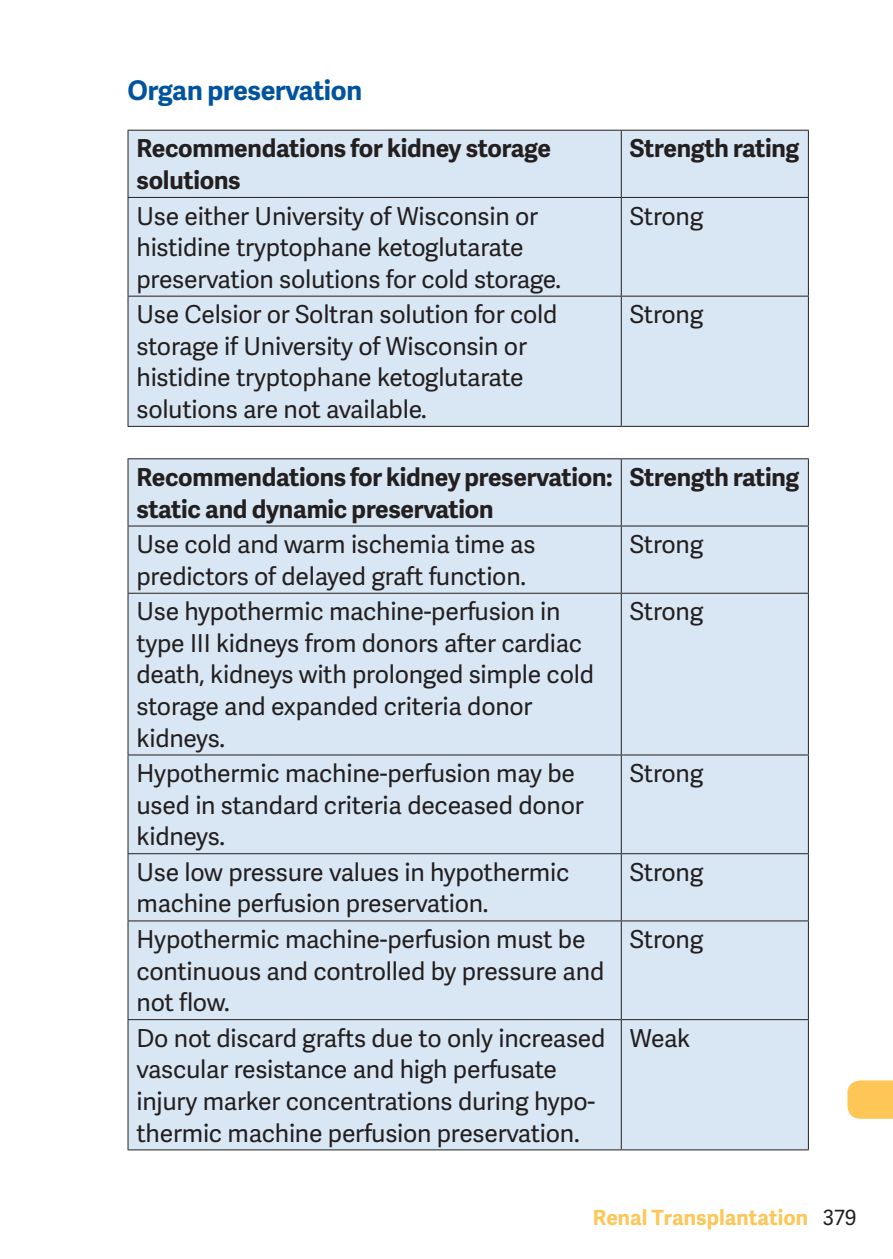
<style>
.page{position:relative;width:893px;height:1259px;background:#fff}
.page>*{position:absolute;margin:0;border:0;box-sizing:border-box;transform-origin:0 0}
.t1{font:700 27px "Adelle Sans";letter-spacing:-.01em;color:#01539e}
.t2{font:24.6px/31.5px "Adelle Sans";letter-spacing:-.01em;color:#231f20}
.t3{font:700 24.6px/31.5px "Adelle Sans";letter-spacing:-.01em;color:#231f20}
.t4{font:700 21px "Adelle Sans";color:#fec657}
.s1{font-weight:400;color:#231f20}
</style>
<div class="page">
<svg style="left:847px;top:1080px;width:46px;height:38px;background:#fec960"></svg>
<div style="left:129px;top:131px;width:679px;height:295px;background:#d9e7f4"></div>
<hr style="left:621px;top:131px;width:1px;height:66px;background:#231f20">
<hr style="left:128px;top:197px;width:493px;height:1px;background:#231f20">
<hr style="left:621px;top:197px;width:188px;height:1px;background:#231f20">
<hr style="left:621px;top:198px;width:1px;height:98px;background:#231f20">
<hr style="left:128px;top:296px;width:493px;height:1px;background:#231f20">
<hr style="left:621px;top:296px;width:188px;height:1px;background:#231f20">
<hr style="left:621px;top:296px;width:1px;height:130px;background:#231f20">
<hr style="left:128px;top:426px;width:493px;height:1px;background:#231f20">
<hr style="left:621px;top:426px;width:188px;height:1px;background:#231f20">
<hr style="left:128px;top:130px;width:493px;height:1px;background:#231f20">
<hr style="left:127px;top:131px;width:2px;height:66px;background:#231f20">
<hr style="left:621px;top:130px;width:188px;height:1px;background:#231f20">
<hr style="left:808px;top:131px;width:1px;height:66px;background:#231f20">
<hr style="left:127px;top:198px;width:2px;height:98px;background:#231f20">
<hr style="left:808px;top:198px;width:1px;height:98px;background:#231f20">
<hr style="left:127px;top:296px;width:2px;height:130px;background:#231f20">
<hr style="left:808px;top:296px;width:1px;height:130px;background:#231f20">
<div style="left:129px;top:459px;width:679px;height:690px;background:#d9e7f4"></div>
<hr style="left:621px;top:459px;width:1px;height:66px;background:#231f20">
<hr style="left:128px;top:525px;width:493px;height:1px;background:#231f20">
<hr style="left:621px;top:525px;width:188px;height:1px;background:#231f20">
<hr style="left:621px;top:526px;width:1px;height:67px;background:#231f20">
<hr style="left:128px;top:593px;width:493px;height:1px;background:#231f20">
<hr style="left:621px;top:593px;width:188px;height:1px;background:#231f20">
<hr style="left:621px;top:593px;width:1px;height:161px;background:#231f20">
<hr style="left:128px;top:754px;width:493px;height:1px;background:#231f20">
<hr style="left:621px;top:754px;width:188px;height:1px;background:#231f20">
<hr style="left:621px;top:755px;width:1px;height:98px;background:#231f20">
<hr style="left:128px;top:853px;width:493px;height:1px;background:#231f20">
<hr style="left:621px;top:853px;width:188px;height:1px;background:#231f20">
<hr style="left:621px;top:854px;width:1px;height:66px;background:#231f20">
<hr style="left:128px;top:920px;width:493px;height:1px;background:#231f20">
<hr style="left:621px;top:920px;width:188px;height:1px;background:#231f20">
<hr style="left:621px;top:921px;width:1px;height:98px;background:#231f20">
<hr style="left:128px;top:1019px;width:493px;height:1px;background:#231f20">
<hr style="left:621px;top:1019px;width:188px;height:1px;background:#231f20">
<hr style="left:621px;top:1020px;width:1px;height:129px;background:#231f20">
<hr style="left:128px;top:1149px;width:493px;height:1px;background:#231f20">
<hr style="left:621px;top:1149px;width:188px;height:1px;background:#231f20">
<hr style="left:128px;top:458px;width:493px;height:1px;background:#231f20">
<hr style="left:127px;top:459px;width:2px;height:66px;background:#231f20">
<hr style="left:621px;top:458px;width:188px;height:1px;background:#231f20">
<hr style="left:808px;top:459px;width:1px;height:66px;background:#231f20">
<hr style="left:127px;top:526px;width:2px;height:67px;background:#231f20">
<hr style="left:808px;top:526px;width:1px;height:67px;background:#231f20">
<hr style="left:127px;top:593px;width:2px;height:161px;background:#231f20">
<hr style="left:808px;top:593px;width:1px;height:161px;background:#231f20">
<hr style="left:127px;top:755px;width:2px;height:98px;background:#231f20">
<hr style="left:808px;top:755px;width:1px;height:98px;background:#231f20">
<hr style="left:127px;top:854px;width:2px;height:66px;background:#231f20">
<hr style="left:808px;top:854px;width:1px;height:66px;background:#231f20">
<hr style="left:127px;top:921px;width:2px;height:98px;background:#231f20">
<hr style="left:808px;top:921px;width:1px;height:98px;background:#231f20">
<hr style="left:127px;top:1020px;width:2px;height:129px;background:#231f20">
<hr style="left:808px;top:1020px;width:1px;height:129px;background:#231f20">
<p class="t1" style="left:128px;top:70px;width:236px">Organ preservation</p>
<p class="t3" style="left:137px;top:132px;width:416px">Recommendations for kidney storage solutions</p>
<p class="t3" style="left:630px;top:132px;width:171px">Strength rating</p>
<p class="t2" style="left:137px;top:199px;width:426px">Use either University of Wisconsin or histidine tryptophane ketoglutarate preservation solutions for cold storage.</p>
<p class="t2" style="left:630px;top:199px;width:75px">Strong</p>
<p class="t2" style="left:137px;top:298px;width:422px">Use Celsior or Soltran solution for cold storage if University of Wisconsin or histidine tryptophane ketoglutarate solutions are not available.</p>
<p class="t2" style="left:630px;top:298px;width:75px">Strong</p>
<p class="t3" style="left:137px;top:460px;width:478px">Recommendations for kidney preservation: static and dynamic preservation</p>
<p class="t3" style="left:630px;top:460px;width:171px">Strength rating</p>
<p class="t2" style="left:137px;top:528px;width:400px">Use cold and warm ischemia time as predictors of delayed graft function.</p>
<p class="t2" style="left:630px;top:528px;width:75px">Strong</p>
<p class="t2" style="left:137px;top:595px;width:459px">Use hypothermic machine-perfusion in type III kidneys from donors after cardiac death, kidneys with prolonged simple cold storage and expanded criteria donor kidneys.</p>
<p class="t2" style="left:630px;top:595px;width:75px">Strong</p>
<p class="t2" style="left:137px;top:757px;width:449px">Hypothermic machine-perfusion may be used in standard criteria deceased donor kidneys.</p>
<p class="t2" style="left:630px;top:757px;width:75px">Strong</p>
<p class="t2" style="left:137px;top:855px;width:434px">Use low pressure values in hypothermic machine perfusion preservation.</p>
<p class="t2" style="left:630px;top:855px;width:75px">Strong</p>
<p class="t2" style="left:137px;top:923px;width:469px">Hypothermic machine-perfusion must be continuous and controlled by pressure and not flow.</p>
<p class="t2" style="left:630px;top:923px;width:75px">Strong</p>
<p class="t2" style="left:137px;top:1021px;width:470px">Do not discard grafts due to only increased vascular resistance and high perfusate injury marker concentrations during hypo&shy;thermic machine perfusion preservation.</p>
<p class="t2" style="left:630px;top:1021px;width:62px">Weak</p>
<p class="t4" style="left:593px;top:1202px;width:265px">Renal Transplantation <span class="s1">379</span></p>
</div>
